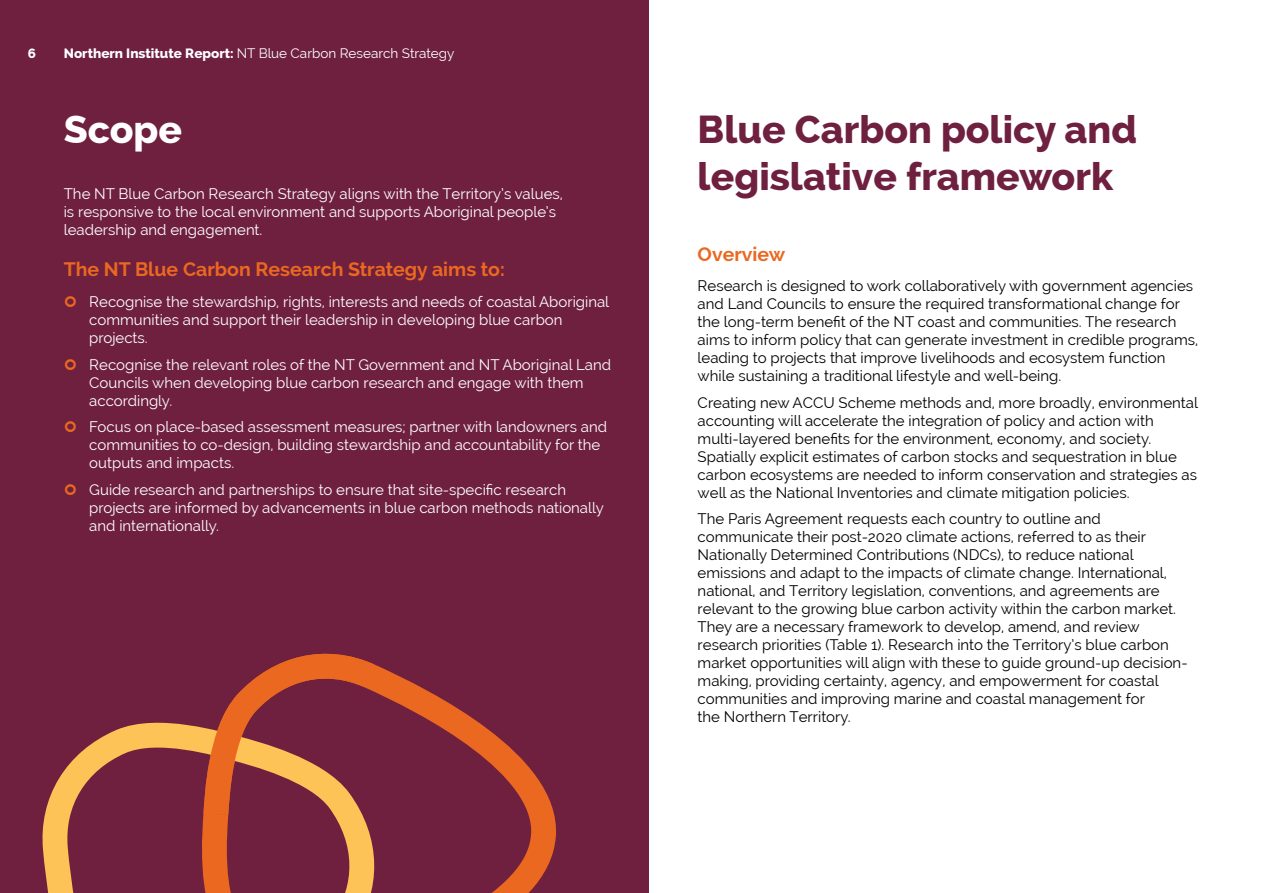
<style>
.page{position:relative;width:1263px;height:893px;background:#fff}
.page>*{position:absolute;margin:0;border:0;box-sizing:border-box;transform-origin:0 0}
.t1{font:800 39px/46.8px "Raleway";color:#6f203f}
.t2{font:800 39px "Raleway";color:#fff}
.t3{font:700 19.5px "Raleway";color:#ea6820}
.t4{font:15px/18px "Raleway";color:#000}
.t5{font:15px/18px "Raleway";color:#fff}
.t6{font:13.5px "Raleway";color:#fff}
.t7{font:800 13.5px "Raleway";color:#fff}
.s1{font-weight:800}
</style>
<div class="page">
<div style="left:0;top:0;width:648px;height:893px;background:#6f203f"></div>
<svg style="left:304px;top:653px;width:252px;height:240px"></svg>
<svg style="left:42px;top:718px;width:362px;height:175px"></svg>
<svg style="left:185px;top:656px;width:217px;height:184px"></svg>
<p class="t7" style="left:28px;top:46px;width:10px">6</p>
<p class="t6" style="left:64px;top:46px;width:392px"><span class="s1">Northern Institute Report:</span> NT Blue Carbon Research Strategy</p>
<h1 class="t2" style="left:64px;top:107px;width:120px">Scope</h1>
<p class="t5" style="left:64px;top:185px;width:501px">The NT Blue Carbon Research Strategy aligns with the Territory’s values, is responsive to the local environment and supports Aboriginal people’s leadership and engagement.</p>
<h2 class="t3" style="left:64px;top:258px;width:442px">The NT Blue Carbon Research Strategy aims to:</h2>
<p class="t5" style="left:89px;top:293px;width:521px">Recognise the stewardship, rights, interests and needs of coastal Aboriginal communities and support their leadership in developing blue carbon projects.</p>
<p class="t5" style="left:89px;top:355px;width:523px">Recognise the relevant roles of the NT Government and NT Aboriginal Land<br>Councils when developing blue carbon research and engage with them accordingly.</p>
<p class="t5" style="left:89px;top:418px;width:519px">Focus on place-based assessment measures; partner with landowners and communities to co-design, building stewardship and accountability for the outputs and impacts.</p>
<p class="t5" style="left:89px;top:480px;width:516px">Guide research and partnerships to ensure that site-specific research projects are informed by advancements in blue carbon methods nationally and internationally.</p>
<h1 class="t1" style="left:698px;top:106px;width:441px">Blue Carbon policy and legislative framework</h1>
<h2 class="t3" style="left:698px;top:243px;width:89px">Overview</h2>
<p class="t4" style="left:698px;top:277px;width:502px">Research is designed to work collaboratively with government agencies and Land Councils to ensure the required transformational change for the long-term benefit of the NT coast and communities. The research aims to inform policy that can generate investment in credible programs, leading to projects that improve livelihoods and ecosystem function while sustaining a traditional lifestyle and well-being.</p>
<p class="t4" style="left:698px;top:393px;width:502px">Creating new ACCU Scheme methods and, more broadly, environmental accounting will accelerate the integration of policy and action with multi-layered benefits for the environment, economy, and society.<br>Spatially explicit estimates of carbon stocks and sequestration in blue carbon ecosystems are needed to inform conservation and strategies as well as the National Inventories and climate mitigation policies.</p>
<p class="t4" style="left:698px;top:510px;width:491px">The Paris Agreement requests each country to outline and communicate their post-2020 climate actions, referred to as their Nationally Determined Contributions (NDCs), to reduce national emissions and adapt to the impacts of climate change. International, national, and Territory legislation, conventions, and agreements are relevant to the growing blue carbon activity within the carbon market.<br>They are a necessary framework to develop, amend, and review research priorities (Table 1). Research into the Territory’s blue carbon market opportunities will align with these to guide ground-up decision&shy;making, providing certainty, agency, and empowerment for coastal communities and improving marine and coastal management for<br>the Northern Territory.</p>
</div>
